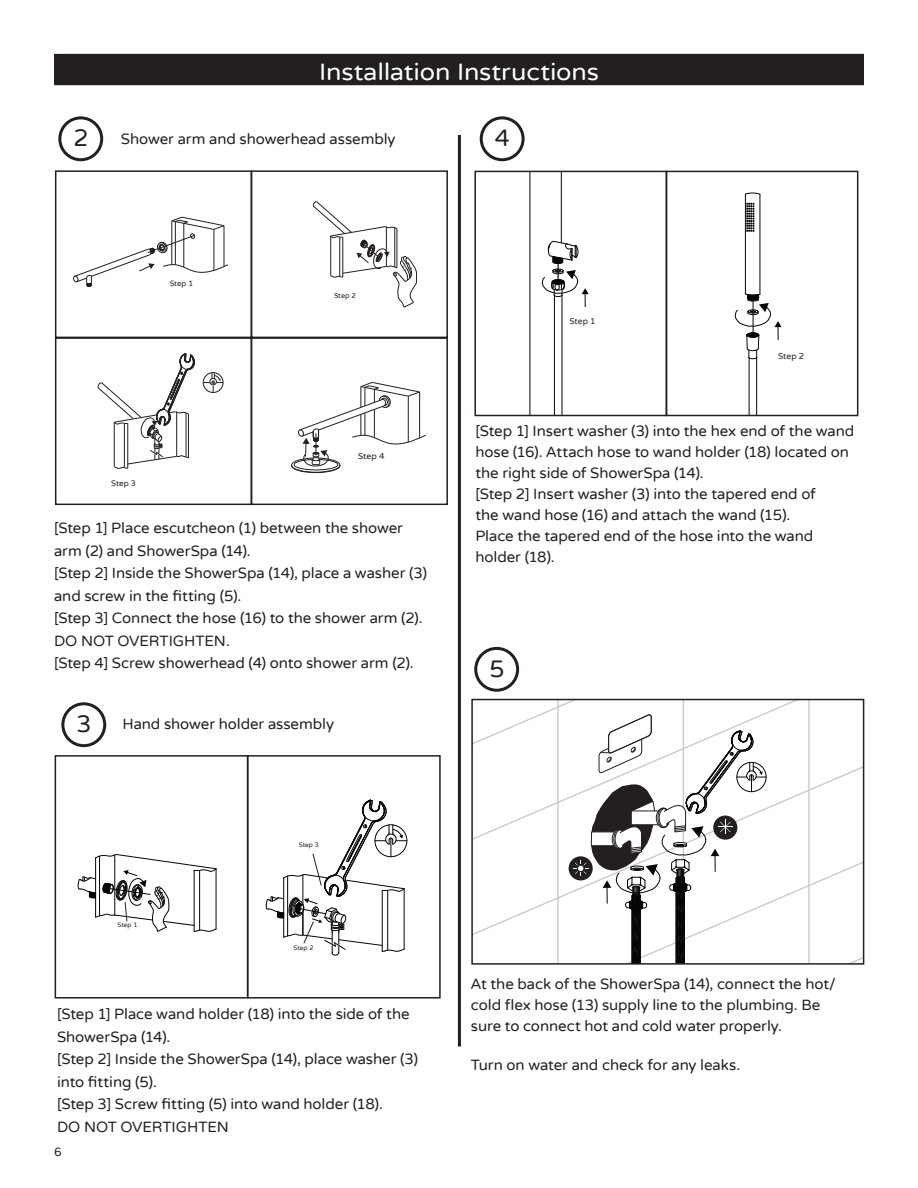
<style>
.page{position:relative;width:918px;height:1188px;background:#fff}
.page>*{position:absolute;margin:0;border:0;box-sizing:border-box;transform-origin:0 0}
.Header_BAR{font:24px "Varela Round";letter-spacing:-.005em;color:#fff;scale:1.05 1}
.Sub_Italic_Gray{font:24px "Varela Round";color:#231f20}
.Sub_Italic_Gray-2{font:15px/22.5px "Varela Round";letter-spacing:-.005em;color:#231f20}
.t1{font:12px "Varela Round";color:#231f20}
.t2{font:8.7px "Varela Round";color:#231f20}
.t3{font:8.55px "Varela Round";color:#231f20}
.t4{font:8.1px "Varela Round";color:#231f20}
.t5{font:7.65px "Varela Round";color:#231f20}
.t6{font:7.2px "Varela Round";color:#231f20}
.t7{font:6.45px "Varela Round";color:#231f20}
</style>
<div class="page">
<svg style="left:474px;top:702px;width:387px;height:260px"></svg>
<div style="left:471px;top:699px;width:393px;height:266px;border:2px solid #231f20"></div>
<div style="left:54px;top:54px;width:810px;height:31px;background:#231f20"></div>
<hr style="left:458px;top:135px;width:3px;height:912px;background:#231f20">
<div style="left:474px;top:647px;width:45px;height:45px;border:3px solid #231f20;border-radius:50%"></div>
<div style="left:480px;top:116px;width:45px;height:45px;border:3px solid #231f20;border-radius:50%"></div>
<hr style="left:562px;top:295px;width:1px;height:120px;background:#050504">
<hr style="left:554px;top:296px;width:1px;height:119px;background:#050504">
<hr style="left:530px;top:171px;width:1px;height:244px;background:#050504">
<hr style="left:561px;top:171px;width:1px;height:72px;background:#050504">
<svg style="left:542px;top:241px;width:47px;height:66px"></svg>
<div style="left:474px;top:171px;width:193px;height:245px;border:2px solid #231f20"></div>
<hr style="left:756px;top:358px;width:1px;height:57px;background:#050504">
<hr style="left:749px;top:358px;width:1px;height:57px;background:#050504">
<hr style="left:745px;top:194px;width:1px;height:100px;background:#050504">
<hr style="left:760px;top:194px;width:1px;height:100px;background:#050504">
<svg style="left:745px;top:193px;width:15px;height:2px"></svg>
<svg style="left:747px;top:203px;width:7px;height:29px"></svg>
<svg style="left:735px;top:293px;width:47px;height:66px"></svg>
<div style="left:666px;top:171px;width:192px;height:245px;border:2px solid #231f20"></div>
<svg style="left:78px;top:854px;width:139px;height:78px"></svg>
<div style="left:55px;top:755px;width:193px;height:244px;border:2px solid #231f20"></div>
<svg style="left:266px;top:799px;width:141px;height:157px"></svg>
<div style="left:247px;top:755px;width:194px;height:244px;border:2px solid #231f20"></div>
<div style="left:61px;top:702px;width:45px;height:45px;border:3px solid #231f20;border-radius:50%"></div>
<svg style="left:73px;top:216px;width:155px;height:71px"></svg>
<div style="left:55px;top:170px;width:197px;height:168px;border:2px solid #231f20"></div>
<div style="left:203px;top:372px;width:20px;height:21px;border:1px solid #231f20;border-radius:50%"></div>
<svg style="left:203px;top:373px;width:20px;height:19px"></svg>
<svg style="left:97px;top:353px;width:98px;height:116px"></svg>
<div style="left:55px;top:337px;width:197px;height:168px;border:2px solid #231f20"></div>
<svg style="left:312px;top:201px;width:105px;height:107px"></svg>
<div style="left:251px;top:170px;width:197px;height:168px;border:2px solid #231f20"></div>
<svg style="left:291px;top:382px;width:135px;height:91px"></svg>
<div style="left:251px;top:337px;width:197px;height:168px;border:2px solid #231f20"></div>
<div style="left:58px;top:116px;width:45px;height:45px;border:3px solid #231f20;border-radius:50%"></div>
<p class="Sub_Italic_Gray" style="left:73px;top:124px;width:17px">2</p>
<p class="Header_BAR" style="left:319px;top:57px;width:268px">Installation Instructions</p>
<p class="Sub_Italic_Gray-2" style="left:121px;top:128px;width:276px">Shower arm and showerhead assembly</p>
<p class="Sub_Italic_Gray" style="left:495px;top:124px;width:17px">4</p>
<p class="t5" style="left:170px;top:279px;width:25px">Step 1</p>
<p class="t6" style="left:334px;top:291px;width:24px">Step 2</p>
<p class="t3" style="left:569px;top:316px;width:28px">Step 1</p>
<p class="t3" style="left:778px;top:351px;width:28px">Step 2</p>
<p class="t4" style="left:111px;top:479px;width:26px">Step 3</p>
<p class="t2" style="left:358px;top:451px;width:28px">Step 4</p>
<p class="Sub_Italic_Gray-2" style="left:54px;top:517px;width:375px">[Step 1] Place escutcheon (1) between the shower arm (2) and ShowerSpa (14).<br>[Step 2] Inside the ShowerSpa (14), place a washer (3) and screw in the fitting (5).<br>[Step 3] Connect the hose (16) to the shower arm (2).<br>DO NOT OVERTIGHTEN.<br>[Step 4] Screw showerhead (4) onto shower arm (2).</p>
<p class="t6" style="left:315px;top:529px;width:24px">Step 3</p>
<p class="Sub_Italic_Gray" style="left:76px;top:710px;width:17px">3</p>
<p class="Sub_Italic_Gray-2" style="left:122px;top:713px;width:213px">Hand shower holder assembly</p>
<p class="t7" style="left:302px;top:721px;width:21px">Step 1</p>
<p class="t7" style="left:118px;top:921px;width:21px">Step 1</p>
<p class="t7" style="left:299px;top:841px;width:21px">Step 3</p>
<p class="t7" style="left:294px;top:944px;width:21px">Step 2</p>
<p class="Sub_Italic_Gray-2" style="left:57px;top:1003px;width:363px">[Step 1] Place wand holder (18) into the side of the ShowerSpa (14).<br>[Step 2] Inside the ShowerSpa (14), place washer (3) into fitting (5).<br>[Step 3] Screw fitting (5) into wand holder (18).<br>DO NOT OVERTIGHTEN</p>
<p class="t7" style="left:115px;top:1040px;width:21px">Step 3</p>
<p class="t1" style="left:54px;top:1144px;width:9px">6</p>
<p class="Sub_Italic_Gray-2" style="left:475px;top:420px;width:380px;line-height:21px">[Step 1] Insert washer (3) into the hex end of the wand hose (16). Attach hose to wand holder (18) located on the right side of ShowerSpa (14).<br>[Step 2] Insert washer (3) into the tapered end of<br>the wand hose (16) and attach the wand (15).<br>Place the tapered end of the hose into the wand holder (18).</p>
<p class="Sub_Italic_Gray" style="left:489px;top:655px;width:17px">5</p>
<p class="Sub_Italic_Gray-2" style="left:471px;top:974px;width:366px;line-height:21px">At the back of the ShowerSpa (14), connect the hot/ cold flex hose (13) supply line to the plumbing. Be sure to connect hot and cold water properly.</p>
<p class="Sub_Italic_Gray-2" style="left:471px;top:1054px;width:271px">Turn on water and check for any leaks.</p>
</div>
